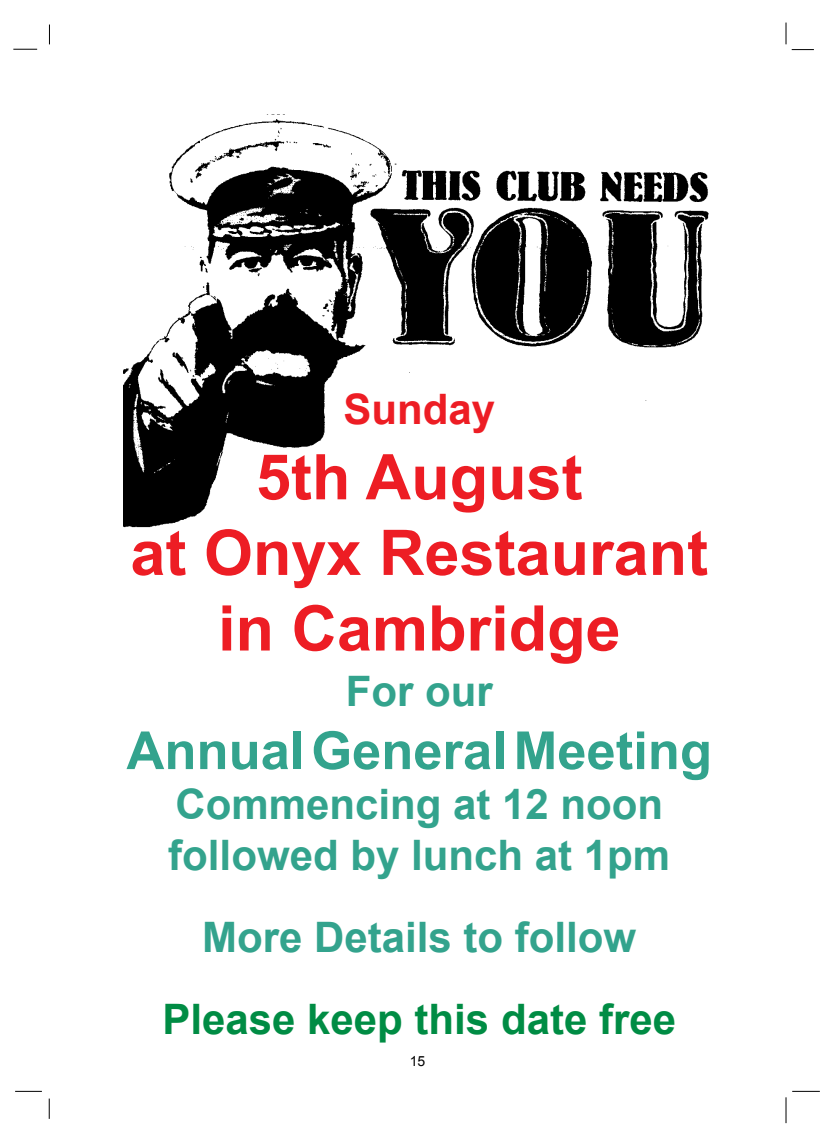
<style>
.page{position:relative;width:836px;height:1141px;background:#fff}
.page>*{position:absolute;margin:0;border:0;box-sizing:border-box;transform-origin:0 0}
.t1{font:700 63px/75.6px "Arial";color:#ed1d24;text-align:center}
.t2{font:700 52.5px "Arial";color:#33a38d}
.t3{font:700 42px/50.4px "Arial";color:#33a38d}
.t4{font:700 42px "Arial";color:#008c44}
.t5{font:700 42px "Arial";color:#ed1d24}
.t6{font:14px "Arial";color:#000}
</style>
<div class="page">
<svg style="left:49px;top:25px;width:1px;height:19px"></svg>
<svg style="left:13px;top:49px;width:24px;height:1px"></svg>
<svg style="left:15px;top:1091px;width:27px;height:1px"></svg>
<svg style="left:49px;top:1099px;width:1px;height:20px"></svg>
<svg style="left:786px;top:1091px;width:34px;height:32px"></svg>
<svg style="left:786px;top:23px;width:28px;height:27px"></svg>
<img style="left:123px;top:114px;width:586px;height:414px">
<p class="t5" style="left:343px;top:381px;width:153px">Sunday</p>
<h1 class="t1" style="left:130px;top:441px;width:579px">5th August<br>at Onyx Restaurant in Cambridge</h1>
<p class="t3" style="left:346px;top:667px;width:148px">For our</p>
<p class="t2" style="left:126px;top:716px;width:587px">Annual General Meeting</p>
<p class="t3" style="left:168px;top:781px;width:503px">Commencing at 12 noon followed by lunch at 1pm</p>
<p class="t3" style="left:202px;top:913px;width:436px">More Details to follow</p>
<p class="t4" style="left:162px;top:991px;width:515px">Please keep this date free</p>
<p class="t6" style="left:410px;top:1052px;width:17px">15</p>
</div>
